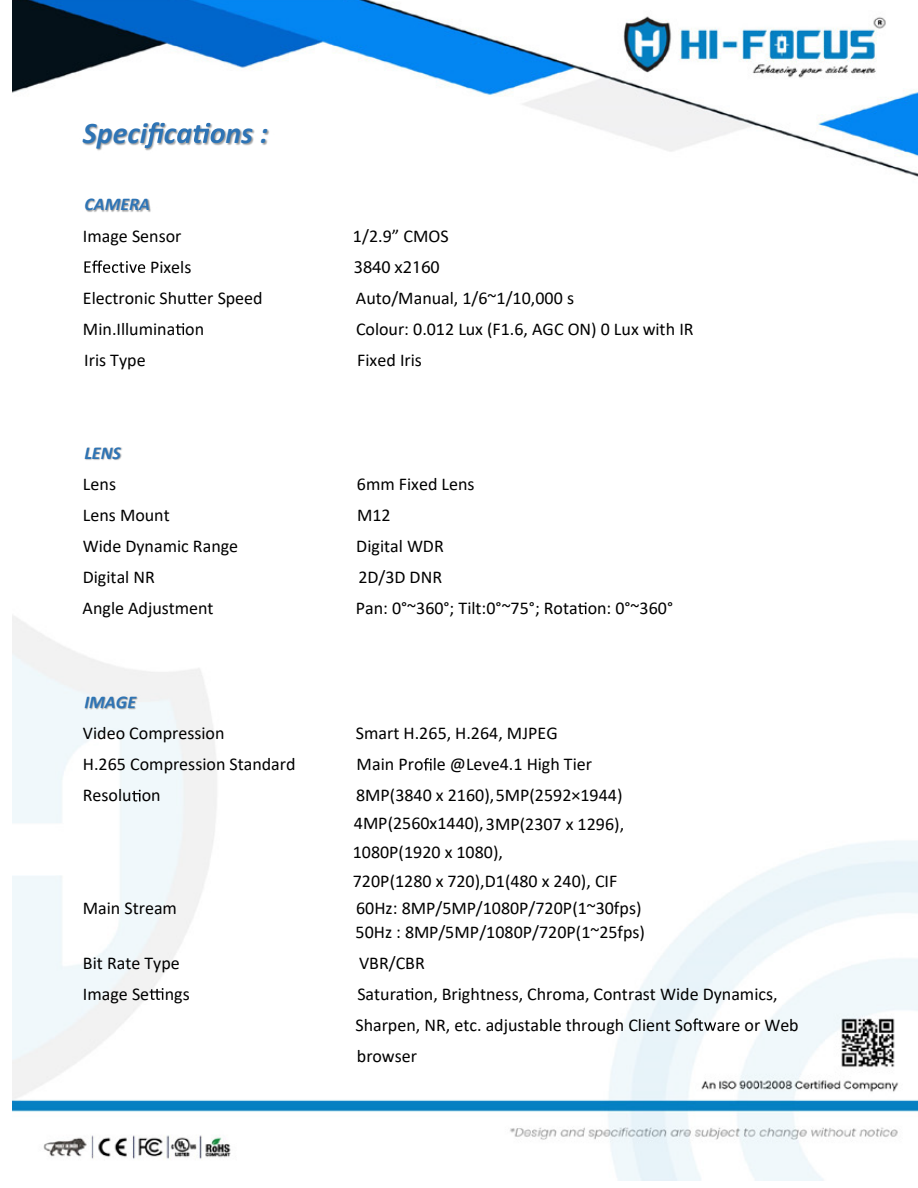
<style>
.page{position:relative;width:918px;height:1188px;background:#fff}
.page>*{position:absolute;margin:0;border:0;box-sizing:border-box;transform-origin:0 0}
.t1{font:italic 700 30px "Calibri";color:#2e74b5}
.t2{font:18px/30.9px "Calibri";color:#000}
.t3{font:italic 700 18px "Calibri";color:#2e74b5}
.t4{font:18px "Myriad Pro";color:#000}
</style>
<div class="page">
<img style="left:12px;top:0;width:906px;height:1180px">
<img style="left:72px;top:113px;width:236px;height:59px">
<svg style="left:145px;top:122px;width:20px;height:26px"></svg>
<svg style="left:177px;top:123px;width:48px;height:20px"></svg>
<img style="left:72px;top:187px;width:91px;height:41px">
<svg style="left:84px;top:260px;width:61px;height:13px"></svg>
<svg style="left:187px;top:293px;width:11px;height:11px"></svg>
<svg style="left:176px;top:323px;width:8px;height:12px"></svg>
<img style="left:72px;top:402px;width:36px;height:33px">
<img style="left:72px;top:435px;width:73px;height:42px">
<svg style="left:578px;top:602px;width:9px;height:12px"></svg>
<img style="left:72px;top:684px;width:88px;height:42px">
<svg style="left:424px;top:758px;width:8px;height:13px"></svg>
<svg style="left:132px;top:790px;width:9px;height:12px"></svg>
<svg style="left:150px;top:988px;width:14px;height:12px"></svg>
<svg style="left:405px;top:988px;width:8px;height:12px"></svg>
<svg style="left:693px;top:1018px;width:23px;height:13px"></svg>
<img style="left:12px;top:335px;width:34px;height:253px">
<div style="left:534px;top:468px;width:31px;height:25px;background:#fff"></div>
<h1 class="t1" style="left:83px;top:112px;width:95px">Speci c</h1>
<h1 class="t1" style="left:226px;top:112px;width:44px">ns :</h1>
<p class="t3" style="left:84px;top:192px;width:67px">CAMERA</p>
<p class="t2" style="left:83px;top:220px;width:100px">Image Sensor</p>
<p class="t2" style="left:353px;top:220px;width:97px">1/2.9” CMOS</p>
<p class="t2" style="left:83px;top:251px;width:181px;text-align:center">Pixels<br>Electronic Shu er Speed</p>
<p class="t4" style="left:354px;top:256px;width:88px">3840 x2160</p>
<p class="t2" style="left:356px;top:282px;width:220px">Auto/Manual, 1/6~1/10,000 s</p>
<p class="t2" style="left:83px;top:313px;width:123px">Min.Illumina on</p>
<p class="t2" style="left:356px;top:313px;width:339px">Colour: 0.012 Lux (F1.6, AGC ON) 0 Lux with IR</p>
<p class="t2" style="left:84px;top:344px;width:63px">Iris Type</p>
<p class="t2" style="left:357px;top:344px;width:66px">Fixed Iris</p>
<p class="t3" style="left:84px;top:440px;width:38px">LENS</p>
<p class="t2" style="left:83px;top:468px;width:88px">Lens<br>Lens Mount</p>
<p class="t2" style="left:357px;top:468px;width:119px">6mm Fixed Lens</p>
<p class="t2" style="left:357px;top:499px;width:35px">M12</p>
<p class="t2" style="left:83px;top:530px;width:157px">Wide Dynamic Range</p>
<p class="t2" style="left:356px;top:530px;width:89px">Digital WDR</p>
<p class="t2" style="left:83px;top:561px;width:74px">Digital NR</p>
<p class="t2" style="left:358px;top:561px;width:85px">2D/3D DNR</p>
<p class="t2" style="left:83px;top:592px;width:133px">Angle Adjustment</p>
<p class="t2" style="left:356px;top:592px;width:319px">Pan: 0°~360°; Tilt:0°~75°; Rota on: 0°~360°</p>
<p class="t3" style="left:84px;top:689px;width:53px">IMAGE</p>
<p class="t2" style="left:83px;top:718px;width:143px">Video Compression</p>
<p class="t2" style="left:356px;top:718px;width:203px">Smart H.265, H.264, MJPEG</p>
<p class="t2" style="left:83px;top:749px;width:214px">H.265 Compression Standard</p>
<p class="t2" style="left:357px;top:749px;width:237px">Main Pro le @Leve4.1 High Tier</p>
<p class="t2" style="left:83px;top:780px;width:79px">Resolu on</p>
<p class="t2" style="left:353px;top:781px;width:273px;line-height:28.3px">8MP(3840 x 2160),5MP(2592×1944)<br>4MP(2560x1440),3MP(2307 x 1296),<br>1080P(1920 x 1080),<br>720P(1280 x 720),D1(480 x 240), CIF</p>
<p class="t2" style="left:83px;top:892px;width:96px">Main Stream</p>
<p class="t2" style="left:356px;top:895px;width:291px;line-height:24.3px">60Hz: 8MP/5MP/1080P/720P(1~30fps)<br>50Hz : 8MP/5MP/1080P/720P(1~25fps)</p>
<p class="t2" style="left:83px;top:947px;width:98px">Bit Rate Type</p>
<p class="t2" style="left:359px;top:947px;width:67px">VBR/CBR</p>
<p class="t2" style="left:83px;top:978px;width:108px">Image Se ngs</p>
<p class="t2" style="left:355px;top:978px;width:424px">Satura on, Brightness, Chroma, Contrast Wide Dynamics,<br>Sharpen, NR, etc. adjustable through Client So</p>
<p class="t2" style="left:717px;top:1009px;width:83px">are or Web</p>
<p class="t2" style="left:357px;top:1040px;width:62px">browser</p>
</div>
